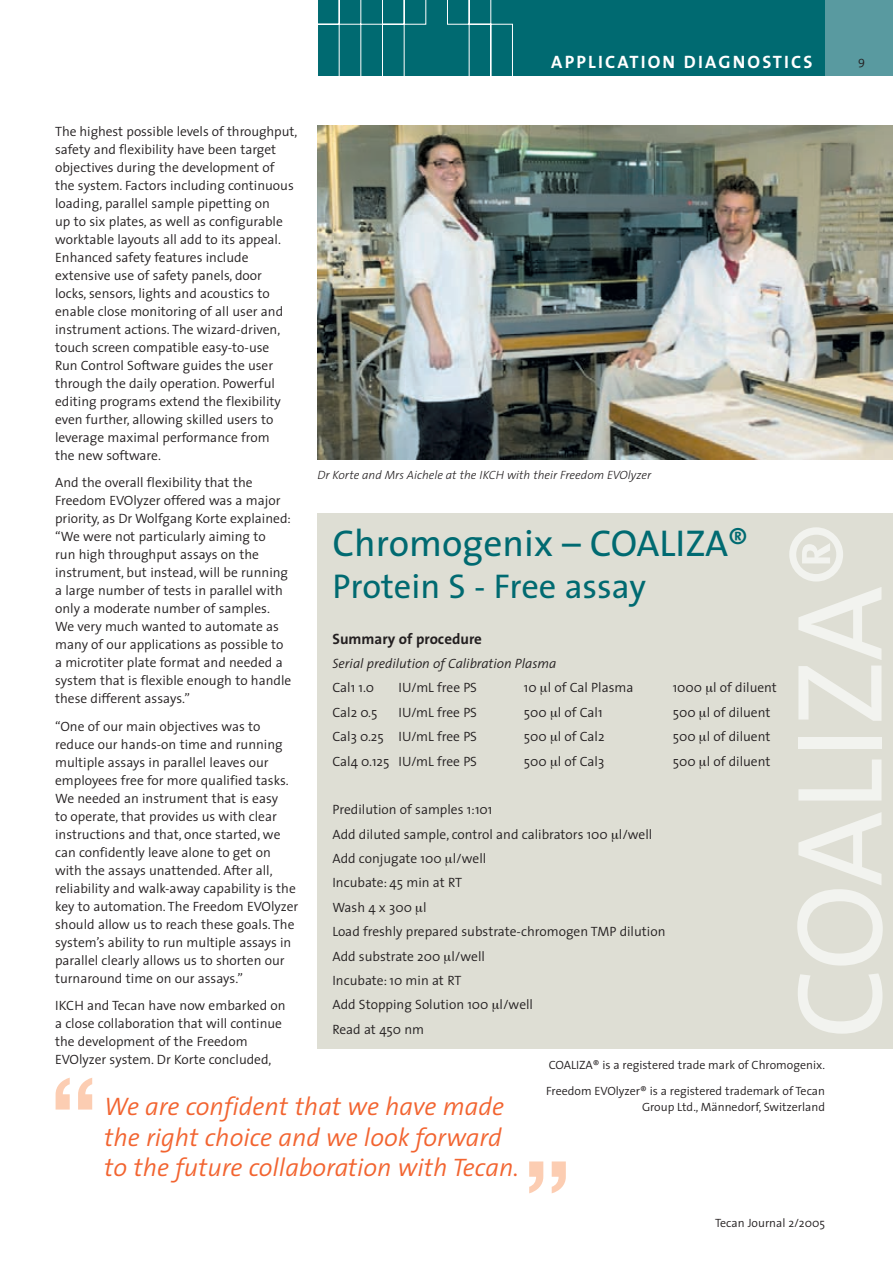
<style>
.page{position:relative;width:893px;height:1263px;background:#fff}
.page>*{position:absolute;margin:0;border:0;box-sizing:border-box;transform-origin:0 0}
.t1{font:123px "The Sans";letter-spacing:-.005em;color:#f2f3ef}
.t2{font:500 112.95px "Helvetica Neue";color:#fccdb2}
.t3{font:37.5px "The Sans";color:#006a71}
.t4{font:34.5px "The Sans";color:#006a71}
.t5{font:italic 300 25.5px/30.2px "The Sans";color:#f26430}
.t6{font:700 18px "The Sans";letter-spacing:.12em;color:#fff}
.t7{font:700 15px "The Sans";color:#231f20}
.t8{font:300 13.5px/18px "The Sans";color:#231f20}
.t9{font:italic 300 13.5px "The Sans";color:#231f20}
.t10{font:300 12px/25.8px "The Sans";color:#231f20}
.t11{font:italic 300 12px "The Sans";color:#231f20}
</style>
<div class="page">
<div style="left:317px;top:513px;width:575px;height:536px;background:#deded4"></div>
<img style="left:317px;top:126px;width:575px;height:333px">
<div style="left:457px;top:0;width:435px;height:75px;background:#599aa0"></div>
<div style="left:317px;top:0;width:508px;height:75px;background:#006a71"></div>
<svg style="left:317px;top:0;width:195px;height:75px"></svg>
<h3 class="t6" style="left:551px;top:55px;width:263px">APPLICATION DIAGNOSTICS</h3>
<p class="t10" style="left:858px;top:49px;width:8px">9</p>
<p class="t8" style="left:55px;top:124px;width:244px">The highest possible levels of throughput, safety and flexibility have been target objectives during the development of the system. Factors including continuous loading, parallel sample pipetting on<br>up to six plates, as well as configurable worktable layouts all add to its appeal.<br>Enhanced safety features include extensive use of safety panels, door<br>locks, sensors, lights and acoustics to enable close monitoring of all user and instrument actions. The wizard-driven, touch screen compatible easy-to-use<br>Run Control Software guides the user through the daily operation. Powerful editing programs extend the flexibility even further, allowing skilled users to leverage maximal performance from<br>the new software.</p>
<p class="t8" style="left:55px;top:475px;width:238px">And the overall flexibility that the Freedom EVOlyzer offered was a major priority, as Dr Wolfgang Korte explained: “We were not particularly aiming to<br>run high throughput assays on the instrument, but instead, will be running a large number of tests in parallel with only a moderate number of samples.<br>We very much wanted to automate as many of our applications as possible to a microtiter plate format and needed a system that is flexible enough to handle these different assays.”</p>
<p class="t8" style="left:55px;top:718px;width:245px">“One of our main objectives was to reduce our hands-on time and running multiple assays in parallel leaves our employees free for more qualified tasks.<br>We needed an instrument that is easy<br>to operate, that provides us with clear instructions and that, once started, we can confidently leave alone to get on with the assays unattended. After all, reliability and walk-away capability is the key to automation. The Freedom EVOlyzer should allow us to reach these goals. The system’s ability to run multiple assays in parallel clearly allows us to shorten our turnaround time on our assays.”</p>
<p class="t8" style="left:55px;top:998px;width:232px">IKCH and Tecan have now embarked on a close collaboration that will continue the development of the Freedom EVOlyzer system. Dr Korte concluded,</p>
<h3 class="t5" style="left:104px;top:1094px;width:401px">We are confident that we have made the right choice and we look forward</h3>
<p class="t11" style="left:317px;top:470px;width:335px">Dr Korte and Mrs Aichele at the IKCH with their Freedom EVOlyzer</p>
<h1 class="t1" style="left:793px;top:1039px;width:521px;rotate:-90deg">COALIZA®</h1>
<h3 class="t3" style="left:332px;top:529px;width:417px">Chromogenix – COALIZA®</h3>
<h3 class="t4" style="left:332px;top:573px;width:315px">Protein S - Free assay</h3>
<p class="t7" style="left:332px;top:633px;width:151px">Summary of procedure</p>
<p class="t9" style="left:332px;top:658px;width:225px">Serial predilution of Calibration Plasma</p>
<p class="t8" style="left:332px;top:680px;width:43px">Cal1 1.0</p>
<p class="t8" style="left:398px;top:680px;width:80px">IU/mL free PS</p>
<p class="t8" style="left:524px;top:680px;width:111px">10 l of Cal Plasma</p>
<p class="t8" style="left:672px;top:680px;width:106px">1000 l of diluent</p>
<p class="t8" style="left:332px;top:705px;width:47px">Cal2 0.5</p>
<p class="t8" style="left:398px;top:705px;width:80px">IU/mL free PS</p>
<p class="t8" style="left:524px;top:705px;width:80px">500 l of Cal1</p>
<p class="t8" style="left:672px;top:705px;width:99px">500 l of diluent</p>
<p class="t8" style="left:332px;top:729px;width:146px">Cal3 0.25 IU/mL free PS</p>
<p class="t8" style="left:524px;top:729px;width:82px">500 l of Cal2</p>
<p class="t8" style="left:672px;top:729px;width:99px">500 l of diluent</p>
<p class="t8" style="left:332px;top:753px;width:146px">Cal4 0.125 IU/mL free PS</p>
<p class="t8" style="left:524px;top:753px;width:82px">500 l of Cal3</p>
<p class="t8" style="left:672px;top:753px;width:99px">500 l of diluent</p>
<p class="t8" style="left:332px;top:799px;width:334px;line-height:24.5px">Predilution of samples 1:101<br>Add diluted sample, control and calibrators 100 l/well<br>Add conjugate 100 l/well<br>Incubate: 45 min at RT<br>Wash 4 x 300 l<br>Load freshly prepared substrate-chromogen TMP dilution<br>Add substrate 200 l/well<br>Incubate: 10 min at RT<br>Add Stopping Solution 100 l/well<br>Read at 450 nm</p>
<p class="t10" style="left:546px;top:1053px;width:280px">COALIZA® is a registered trade mark of Chromogenix.<br>Freedom EVOlyzer® is a registered trademark of Tecan</p>
<p class="t10" style="left:642px;top:1096px;width:185px">Group Ltd., Männedorf, Switzerland</p>
<h2 class="t2" style="left:49px;top:1078px;width:52px">“</h2>
<h3 class="t5" style="left:104px;top:1155px;width:416px">to the future collaboration with Tecan.</h3>
<h2 class="t2" style="left:522px;top:1162px;width:52px">”</h2>
<p class="t10" style="left:715px;top:1211px;width:111px">Tecan Journal 2/2005</p>
</div>
